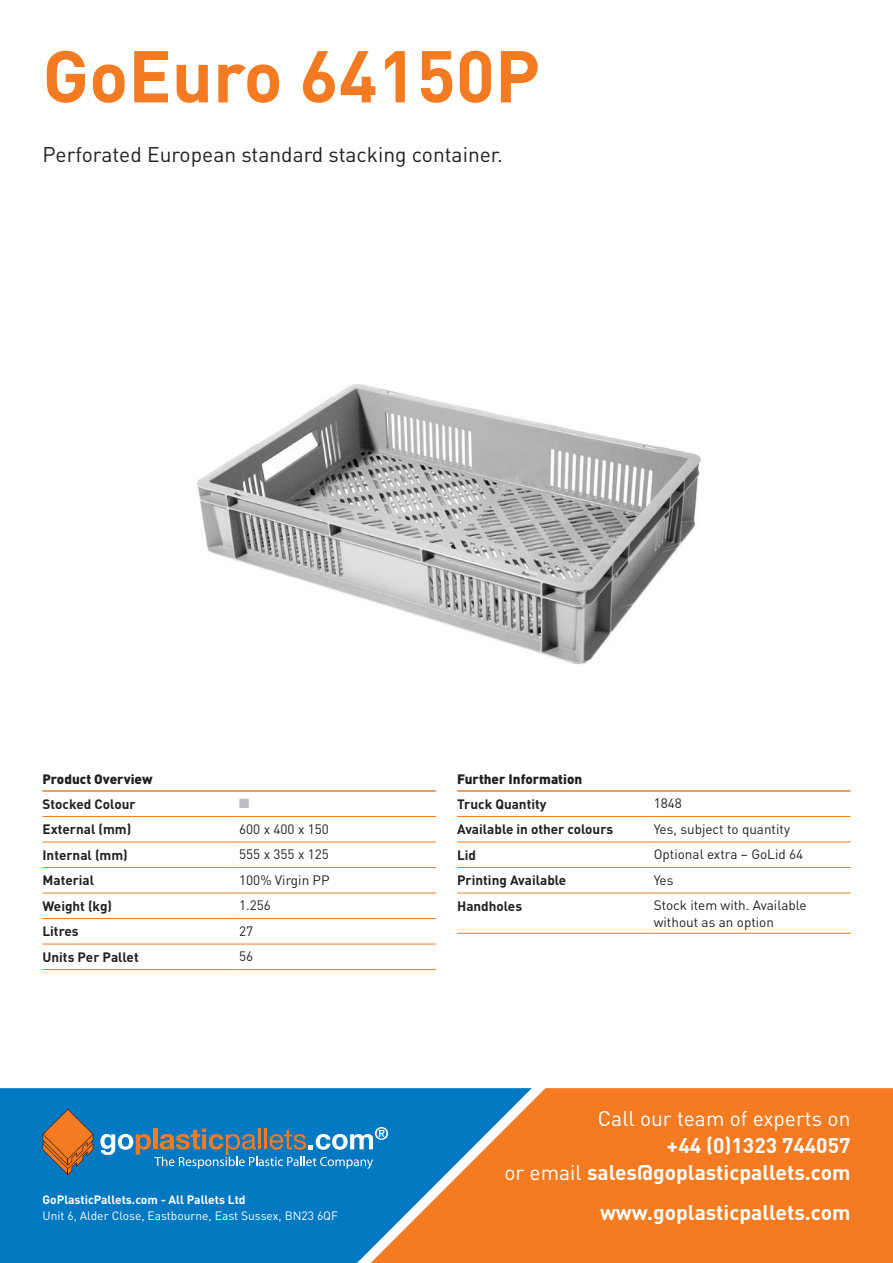
<style>
.page{position:relative;width:893px;height:1263px;background:#fff}
.page>*{position:absolute;margin:0;border:0;box-sizing:border-box;transform-origin:0 0}
.Product_Name{font:700 72px "DIN";color:#f47b21}
.t1{font:700 21px/27px "DIN";color:#fff;text-align:right}
.Product_Description{font:21px "DIN";color:#231f20}
.Table_Text_Bold{font:700 13.5px "DIN";color:#231f20}
.Table_Text_Regular{font:13.5px/16.5px "DIN";color:#231f20}
.Table_Header{font:900 13.5px "DIN";color:#231f20}
.Table_Text_Regular-2{font:13.5px "Zapf Dingbats ITC";color:#bcbdc0}
.t2{font:12px/16.5px "DIN";color:#fff}
.s1{font-weight:700}
.s2{font-weight:400}
</style>
<div class="page">
<img style="left:197px;top:384px;width:504px;height:280px">
<div style="left:0;top:1084px;width:893px;height:179px;background:#f47b21"></div>
<div style="left:0;top:1088px;width:100px;height:175px;background:#0079c2"></div>
<svg style="left:43px;top:1109px;width:50px;height:66px"></svg>
<div style="left:0;top:1081px;width:893px;height:7px;background:#fff"></div>
<svg style="left:100px;top:1088px;width:456px;height:175px"></svg>
<hr style="left:43px;top:867px;width:196px;height:1px;background:#f47b21">
<hr style="left:239px;top:867px;width:197px;height:1px;background:#f47b21">
<hr style="left:43px;top:790px;width:196px;height:2px;background:#f47b21">
<hr style="left:239px;top:790px;width:197px;height:2px;background:#f47b21">
<hr style="left:43px;top:816px;width:196px;height:1px;background:#f47b21">
<hr style="left:239px;top:816px;width:197px;height:1px;background:#f47b21">
<hr style="left:43px;top:842px;width:196px;height:1px;background:#f47b21">
<hr style="left:239px;top:842px;width:197px;height:1px;background:#f47b21">
<hr style="left:43px;top:893px;width:196px;height:1px;background:#f47b21">
<hr style="left:239px;top:893px;width:197px;height:1px;background:#f47b21">
<hr style="left:43px;top:918px;width:196px;height:1px;background:#f47b21">
<hr style="left:239px;top:918px;width:197px;height:1px;background:#f47b21">
<hr style="left:43px;top:944px;width:196px;height:1px;background:#f47b21">
<hr style="left:239px;top:944px;width:197px;height:1px;background:#f47b21">
<hr style="left:43px;top:969px;width:196px;height:1px;background:#f47b21">
<hr style="left:239px;top:969px;width:197px;height:1px;background:#f47b21">
<hr style="left:457px;top:816px;width:197px;height:1px;background:#f47b21">
<hr style="left:654px;top:816px;width:196px;height:1px;background:#f47b21">
<hr style="left:457px;top:842px;width:197px;height:1px;background:#f47b21">
<hr style="left:654px;top:842px;width:196px;height:1px;background:#f47b21">
<hr style="left:457px;top:867px;width:197px;height:1px;background:#f47b21">
<hr style="left:654px;top:867px;width:196px;height:1px;background:#f47b21">
<hr style="left:457px;top:893px;width:197px;height:1px;background:#f47b21">
<hr style="left:654px;top:893px;width:196px;height:1px;background:#f47b21">
<hr style="left:457px;top:933px;width:197px;height:1px;background:#f47b21">
<hr style="left:654px;top:933px;width:196px;height:1px;background:#f47b21">
<hr style="left:457px;top:790px;width:197px;height:2px;background:#f47b21">
<hr style="left:654px;top:790px;width:196px;height:2px;background:#f47b21">
<p class="Product_Name" style="left:43px;top:29px;width:499px">GoEuro 64150P</p>
<p class="Product_Description" style="left:43px;top:141px;width:462px">Perforated European standard stacking container.</p>
<p class="Table_Header" style="left:43px;top:770px;width:112px">Product Overview</p>
<p class="Table_Text_Bold" style="left:43px;top:795px;width:95px">Stocked Colour</p>
<p class="Table_Text_Regular-2" style="left:239px;top:797px;width:12px">■</p>
<p class="Table_Text_Bold" style="left:43px;top:820px;width:90px">External (mm)</p>
<p class="Table_Text_Regular" style="left:239px;top:820px;width:91px">600 x 400 x 150</p>
<p class="Table_Text_Bold" style="left:43px;top:846px;width:87px">Internal (mm)</p>
<p class="Table_Text_Regular" style="left:239px;top:846px;width:91px">555 x 355 x 125</p>
<p class="Table_Text_Bold" style="left:43px;top:871px;width:53px">Material</p>
<p class="Table_Text_Regular" style="left:239px;top:871px;width:92px">100% Virgin PP</p>
<p class="Table_Text_Bold" style="left:43px;top:897px;width:71px">Weight (kg)</p>
<p class="Table_Text_Regular" style="left:239px;top:897px;width:33px">1.256</p>
<p class="Table_Text_Bold" style="left:43px;top:922px;width:38px">Litres</p>
<p class="Table_Text_Regular" style="left:239px;top:922px;width:16px">27</p>
<p class="Table_Text_Bold" style="left:43px;top:948px;width:98px">Units Per Pallet</p>
<p class="Table_Text_Regular" style="left:239px;top:948px;width:16px">56</p>
<p class="t2" style="left:43px;top:1191px;width:297px"><span class="s1">GoPlasticPallets.com - All Pallets Ltd<br></span>Unit 6, Alder Close, Eastbourne, East Sussex, BN23 6QF</p>
<p class="Table_Header" style="left:457px;top:770px;width:127px">Further Information</p>
<p class="Table_Text_Bold" style="left:457px;top:795px;width:91px">Truck Quantity</p>
<p class="Table_Text_Regular" style="left:654px;top:795px;width:30px">1848</p>
<p class="Table_Text_Bold" style="left:457px;top:820px;width:157px">Available in other colours</p>
<p class="Table_Text_Regular" style="left:654px;top:820px;width:138px">Yes, subject to quantity</p>
<p class="Table_Text_Bold" style="left:457px;top:846px;width:21px">Lid</p>
<p class="Table_Text_Regular" style="left:654px;top:846px;width:151px">Optional extra – GoLid 64</p>
<p class="Table_Text_Bold" style="left:457px;top:871px;width:111px">Printing Available</p>
<p class="Table_Text_Regular" style="left:654px;top:871px;width:21px">Yes</p>
<p class="Table_Text_Bold" style="left:457px;top:897px;width:66px">Handholes</p>
<p class="Table_Text_Regular" style="left:654px;top:897px;width:154px">Stock item with. Available without as an option</p>
<p class="t1" style="left:504px;top:1104px;width:348px"><span class="s2">Call our team of experts on<br></span>+44 (0)1323 744057<br><span class="s2">or email</span> sales@goplasticpallets.com</p>
<p class="t1" style="left:600px;top:1198px;width:252px">www.goplasticpallets.com</p>
</div>
